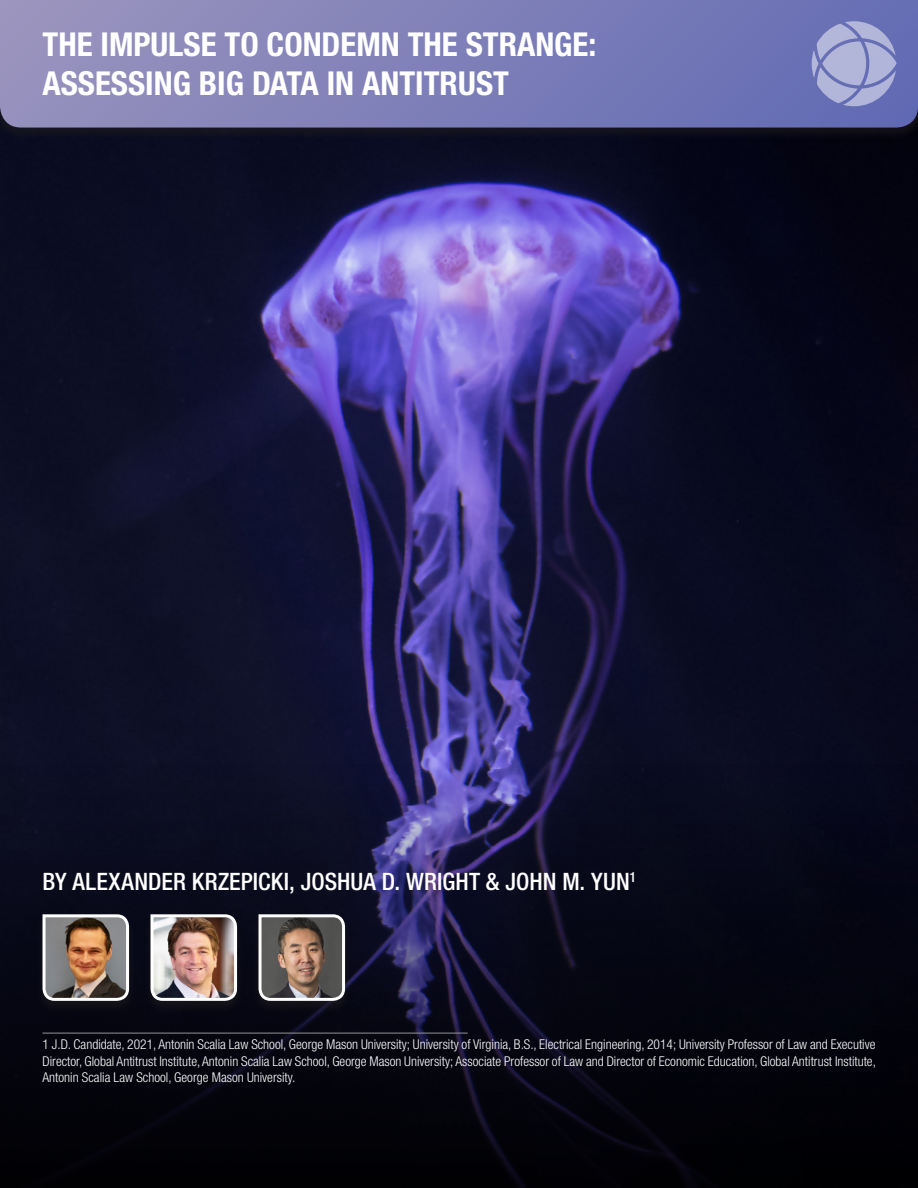
<style>
.page{position:relative;width:918px;height:1188px;background:#fff}
.page>*{position:absolute;margin:0;border:0;box-sizing:border-box;transform-origin:0 0}
.Sin_espaciado{font:700 condensed 33px "Helvetica Neue LT Std";color:#fff}
.No_Spacing{font:500 condensed 24px "Helvetica Neue LT Std";letter-spacing:.005em;color:#fff}
.Note{font:300 condensed 13.5px/16.2px "Helvetica Neue LT Std";color:#fff;text-align:justify}
</style>
<div class="page">
<img style="left:0;top:141px;width:918px;height:624px">
<div style="left:0;top:0;width:918px;height:141px;background:#231f20;opacity:.5"></div>
<svg style="left:0;top:0;width:918px;height:128px;background:#7f7fb8"></svg>
<svg style="left:0;top:765px;width:918px;height:423px;background:#090a1a"></svg>
<svg style="left:812px;top:21px;width:85px;height:85px;background:#969bcb"></svg>
<div style="left:36px;top:914px;width:100px;height:100px;background:#090915"></div>
<img style="left:41px;top:913px;width:90px;height:89px">
<div style="left:144px;top:914px;width:100px;height:100px;background:#090a16"></div>
<img style="left:149px;top:913px;width:90px;height:89px">
<div style="left:252px;top:914px;width:100px;height:100px;background:#0a0b17"></div>
<svg style="left:257px;top:913px;width:90px;height:89px;background:#796d67"></svg>
<hr style="left:43px;top:1033px;width:425px;height:1px;background:#939598">
<p class="Sin_espaciado" style="left:43px;top:24px;width:555px">THE IMPULSE TO CONDEMN THE STRANGE:</p>
<p class="Sin_espaciado" style="left:43px;top:64px;width:468px">ASSESSING BIG DATA IN ANTITRUST</p>
<p class="No_Spacing" style="left:43px;top:867px;width:595px">BY ALEXANDER KRZEPICKI, JOSHUA D. WRIGHT &amp; JOHN M. YUN<sup>1</sup></p>
<p class="Note" style="left:43px;top:1036px;width:835px">1 J.D. Candidate, 2021, Antonin Scalia Law School, George Mason University; University of Virginia, B.S., Electrical Engineering, 2014; University Professor of Law and Executive Director, Global Antitrust Institute, Antonin Scalia Law School, George Mason University; Associate Professor of Law and Director of Economic Education, Global Antitrust Institute, Antonin Scalia Law School, George Mason University.</p>
</div>
